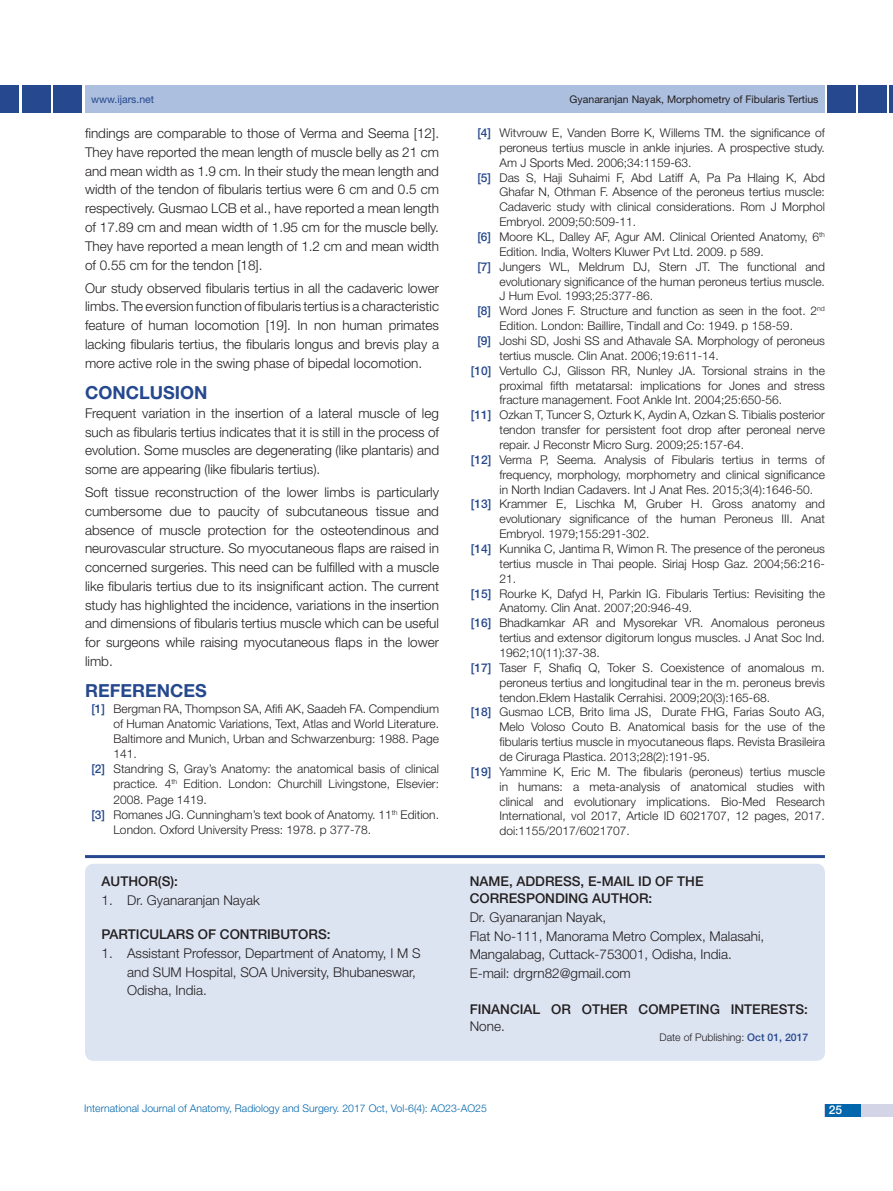
<style>
.page{position:relative;width:893px;height:1191px;background:#fff}
.page>*{position:absolute;margin:0;border:0;box-sizing:border-box;transform-origin:0 0}
.Heading{font:700 18px "Helvetica Neue";color:#25488e}
.Body_Text{font:300 13.5px/18.8px "Helvetica Neue";color:#231f20;text-align:justify}
.t1{font:500 13.5px/17.2px "Helvetica Neue";color:#231f20}
.Reference_text{font:300 12px/14.9px "Helvetica Neue";color:#231f20;text-align:justify}
.t2{font:500 12px "Helvetica Neue";color:#fff}
.t3{font:300 10.5px "Helvetica Neue";color:#0166ac}
.t4{font:10.5px "Helvetica Neue";color:#231f20}
.t5{font:300 10.5px "Helvetica Neue";color:#231f20}
.t6{font:10.5px "Helvetica Neue";color:#25488e}
.s1{font-weight:500;color:#25488e}
</style>
<div class="page">
<div style="left:85px;top:85px;width:740px;height:28px;background:#adbfdf"></div>
<div style="left:0;top:85px;width:19px;height:28px;background:#25488e"></div>
<div style="left:22px;top:85px;width:29px;height:28px;background:#25488e"></div>
<hr style="left:889px;top:85px;width:4px;height:28px;background:#25488e">
<div style="left:858px;top:85px;width:29px;height:28px;background:#25488e"></div>
<div style="left:825px;top:1103px;width:68px;height:13px;background:#d3d5e7"></div>
<div style="left:825px;top:1103px;width:35px;height:13px;background:#0166ac"></div>
<div style="left:53px;top:85px;width:29px;height:28px;background:#25488e"></div>
<div style="left:827px;top:85px;width:29px;height:28px;background:#25488e"></div>
<hr style="left:85px;top:855px;width:740px;height:3px;background:#25488e">
<div style="left:85px;top:863px;width:740px;height:197px;background:#dce3f1;border-radius:9px"></div>
<p class="t6" style="left:91px;top:93px;width:64px">www.ijars.net</p>
<p class="t4" style="left:570px;top:93px;width:250px">Gyanaranjan Nayak, Morphometry of Fibularis Tertius</p>
<p class="Body_Text" style="left:85px;top:124px;width:356px">findings are comparable to those of Verma and Seema [12].<br>They have reported the mean length of muscle belly as 21 cm and mean width as 1.9 cm. In their study the mean length and width of the tendon of fibularis tertius were 6 cm and 0.5 cm respectively. Gusmao LCB et al., have reported a mean length of 17.89 cm and mean width of 1.95 cm for the muscle belly.<br>They have reported a mean length of 1.2 cm and mean width of 0.55 cm for the tendon [18].</p>
<p class="Body_Text" style="left:85px;top:278px;width:356px">Our study observed fibularis tertius in all the cadaveric lower limbs. The eversion function of fibularis tertius is a characteristic feature of human locomotion [19]. In non human primates lacking fibularis tertius, the fibularis longus and brevis play a more active role in the swing phase of bipedal locomotion.</p>
<p class="Heading" style="left:85px;top:381px;width:121px">CONCLUSION</p>
<p class="Body_Text" style="left:85px;top:403px;width:356px">Frequent variation in the insertion of a lateral muscle of leg such as fibularis tertius indicates that it is still in the process of evolution. Some muscles are degenerating (like plantaris) and some are appearing (like fibularis tertius).</p>
<p class="Body_Text" style="left:85px;top:482px;width:355px">Soft tissue reconstruction of the lower limbs is particularly cumbersome due to paucity of subcutaneous tissue and absence of muscle protection for the osteotendinous and neurovascular structure. So myocutaneous flaps are raised in concerned surgeries. This need can be fulfilled with a muscle like fibularis tertius due to its insignificant action. The current study has highlighted the incidence, variations in the insertion and dimensions of fibularis tertius muscle which can be useful for surgeons while raising myocutaneous flaps in the lower limb.</p>
<p class="Heading" style="left:85px;top:680px;width:26px">REFERE</p>
<p class="Heading" style="left:157px;top:680px;width:27px">NCES</p>
<p class="Reference_text" style="left:114px;top:700px;width:327px;text-indent:-22px"><span class="s1">[1]</span> Bergman RA, Thompson SA, Afifi AK, Saadeh FA. Compendium of Human Anatomic Variations, Text, Atlas and World Literature.<br>Baltimore and Munich, Urban and Schwarzenburg: 1988. Page 141.</p>
<p class="Reference_text" style="left:114px;top:761px;width:327px;text-indent:-22px"><span class="s1">[2]</span> Standring S, Gray’s Anatomy: the anatomical basis of clinical practice. 4<sup>th</sup> Edition. London: Churchill Livingstone, Elsevier:<br>2008. Page 1419.</p>
<p class="Reference_text" style="left:114px;top:806px;width:327px;text-indent:-22px"><span class="s1">[3]</span> Romanes JG. Cunningham’s text book of Anatomy. 11<sup>th</sup> Edition.<br>London. Oxford University Press: 1978. p 377-78.</p>
<p class="t1" style="left:102px;top:872px;width:78px">AUTHOR(S):</p>
<p class="Body_Text" style="left:102px;top:890px;width:160px">1. Dr. Gyanaranjan Nayak</p>
<p class="t1" style="left:102px;top:925px;width:230px">PARTICULARS OF CONTRIBUTORS:</p>
<p class="Body_Text" style="left:127px;top:943px;width:295px;text-align:left;text-indent:-26px">1. Assistant Professor, Department of Anatomy, I M S and SUM Hospital, SOA University, Bhubaneswar,<br>Odisha, India.</p>
<p class="Reference_text" style="left:499px;top:125px;width:327px;text-indent:-22px"><span class="s1">[4]</span> Witvrouw E, Vanden Borre K, Willems TM. the significance of peroneus tertius muscle in ankle injuries. A prospective study.<br>Am J Sports Med. 2006;34:1159-63.</p>
<p class="Reference_text" style="left:499px;top:170px;width:327px;text-indent:-22px"><span class="s1">[5]</span> Das S, Haji Suhaimi F, Abd Latiff A, Pa Pa Hlaing K, Abd Ghafar N, Othman F. Absence of the peroneus tertius muscle:<br>Cadaveric study with clinical considerations. Rom J Morphol Embryol. 2009;50:509-11.</p>
<p class="Reference_text" style="left:499px;top:229px;width:327px;text-indent:-22px"><span class="s1">[6]</span> Moore KL, Dalley AF, Agur AM. Clinical Oriented Anatomy, 6<sup>th<br></sup>Edition. India, Wolters Kluwer Pvt Ltd. 2009. p 589.</p>
<p class="Reference_text" style="left:499px;top:259px;width:327px;text-indent:-22px"><span class="s1">[7]</span> Jungers WL, Meldrum DJ, Stern JT. The functional and evolutionary significance of the human peroneus tertius muscle.<br>J Hum Evol. 1993;25:377-86.</p>
<p class="Reference_text" style="left:499px;top:303px;width:327px;text-indent:-22px"><span class="s1">[8]</span> Word Jones F. Structure and function as seen in the foot. 2<sup>nd<br></sup>Edition. London: Baillire, Tindall and Co: 1949. p 158-59.</p>
<p class="Reference_text" style="left:499px;top:333px;width:327px;text-indent:-22px"><span class="s1">[9]</span> Joshi SD, Joshi SS and Athavale SA. Morphology of peroneus tertius muscle. Clin Anat. 2006;19:611-14.</p>
<p class="Reference_text" style="left:499px;top:363px;width:327px;text-indent:-29px"><span class="s1">[10]</span> Vertullo CJ, Glisson RR, Nunley JA. Torsional strains in the proximal fifth metatarsal: implications for Jones and stress fracture management. Foot Ankle Int. 2004;25:650-56.</p>
<p class="Reference_text" style="left:499px;top:407px;width:327px;text-indent:-29px"><span class="s1">[11]</span> Ozkan T, Tuncer S, Ozturk K, Aydin A, Ozkan S. Tibialis posterior tendon transfer for persistent foot drop after peroneal nerve repair. J Reconstr Micro Surg. 2009;25:157-64.</p>
<p class="Reference_text" style="left:499px;top:452px;width:327px;text-indent:-29px"><span class="s1">[12]</span> Verma P, Seema. Analysis of Fibularis tertius in terms of frequency, morphology, morphometry and clinical significance in North Indian Cadavers. Int J Anat Res. 2015;3(4):1646-50.</p>
<p class="Reference_text" style="left:499px;top:496px;width:327px;text-indent:-29px"><span class="s1">[13]</span> Krammer E, Lischka M, Gruber H. Gross anatomy and evolutionary significance of the human Peroneus III. Anat Embryol. 1979;155:291-302.</p>
<p class="Reference_text" style="left:499px;top:541px;width:327px;text-indent:-29px"><span class="s1">[14]</span> Kunnika C, Jantima R, Wimon R. The presence of the peroneus tertius muscle in Thai people. Siriaj Hosp Gaz. 2004;56:216- 21.</p>
<p class="Reference_text" style="left:499px;top:585px;width:327px;text-indent:-29px"><span class="s1">[15]</span> Rourke K, Dafyd H, Parkin IG. Fibularis Tertius: Revisiting the<br>Anatomy. Clin Anat. 2007;20:946-49.</p>
<p class="Reference_text" style="left:499px;top:615px;width:327px;text-indent:-29px"><span class="s1">[16]</span> Bhadkamkar AR and Mysorekar VR. Anomalous peroneus tertius and extensor digitorum longus muscles. J Anat Soc Ind.<br>1962;10(11):37-38.</p>
<p class="Reference_text" style="left:499px;top:660px;width:327px;text-indent:-29px"><span class="s1">[17]</span> Taser F, Shafiq Q, Toker S. Coexistence of anomalous m. peroneus tertius and longitudinal tear in the m. peroneus brevis tendon.Eklem Hastalik Cerrahisi. 2009;20(3):165-68.</p>
<p class="Reference_text" style="left:499px;top:704px;width:327px;text-indent:-29px"><span class="s1">[18]</span> Gusmao LCB, Brito lima JS, Durate FHG, Farias Souto AG, Melo Voloso Couto B. Anatomical basis for the use of the fibularis tertius muscle in myocutaneous flaps. Revista Brasileira de Ciruraga Plastica. 2013;28(2):191-95.</p>
<p class="Reference_text" style="left:499px;top:764px;width:327px;text-indent:-29px"><span class="s1">[19]</span> Yammine K, Eric M. The fibularis (peroneus) tertius muscle in humans: a meta-analysis of anatomical studies with clinical and evolutionary implications. Bio-Med Research International, vol 2017, Article ID 6021707, 12 pages, 2017. doi:1155/2017/6021707.</p>
<p class="t1" style="left:470px;top:872px;width:235px">NAME, ADDRESS, E-MAIL ID OF THE<br>CORRESPONDING AUTHOR:</p>
<p class="Body_Text" style="left:470px;top:907px;width:138px">Dr. Gyanaranjan Nayak,</p>
<p class="Body_Text" style="left:470px;top:926px;width:296px">Flat No-111, Manorama Metro Complex, Malasahi,<br>Mangalabag, Cuttack-753001, Odisha, India.</p>
<p class="Body_Text" style="left:470px;top:963px;width:163px">E-mail: drgrn82@gmail.com</p>
<p class="t1" style="left:470px;top:1000px;width:49px">FINANCIAL</p>
<p class="t1" style="left:551px;top:1000px;width:258px">OR OTHER COMPETING INTERESTS:</p>
<p class="Body_Text" style="left:470px;top:1017px;width:37px">None.</p>
<p class="t5" style="left:660px;top:1031px;width:150px">Date of Publishing: <span class="s1">OCT 01, 2017</span></p>
<p class="t3" style="left:84px;top:1101px;width:404px">International Journal of Anatomy, Radiology and Surgery. 2017 Oct, Vol-6(4): AO23-AO25</p>
<p class="t2" style="left:829px;top:1102px;width:15px">25</p>
</div>
